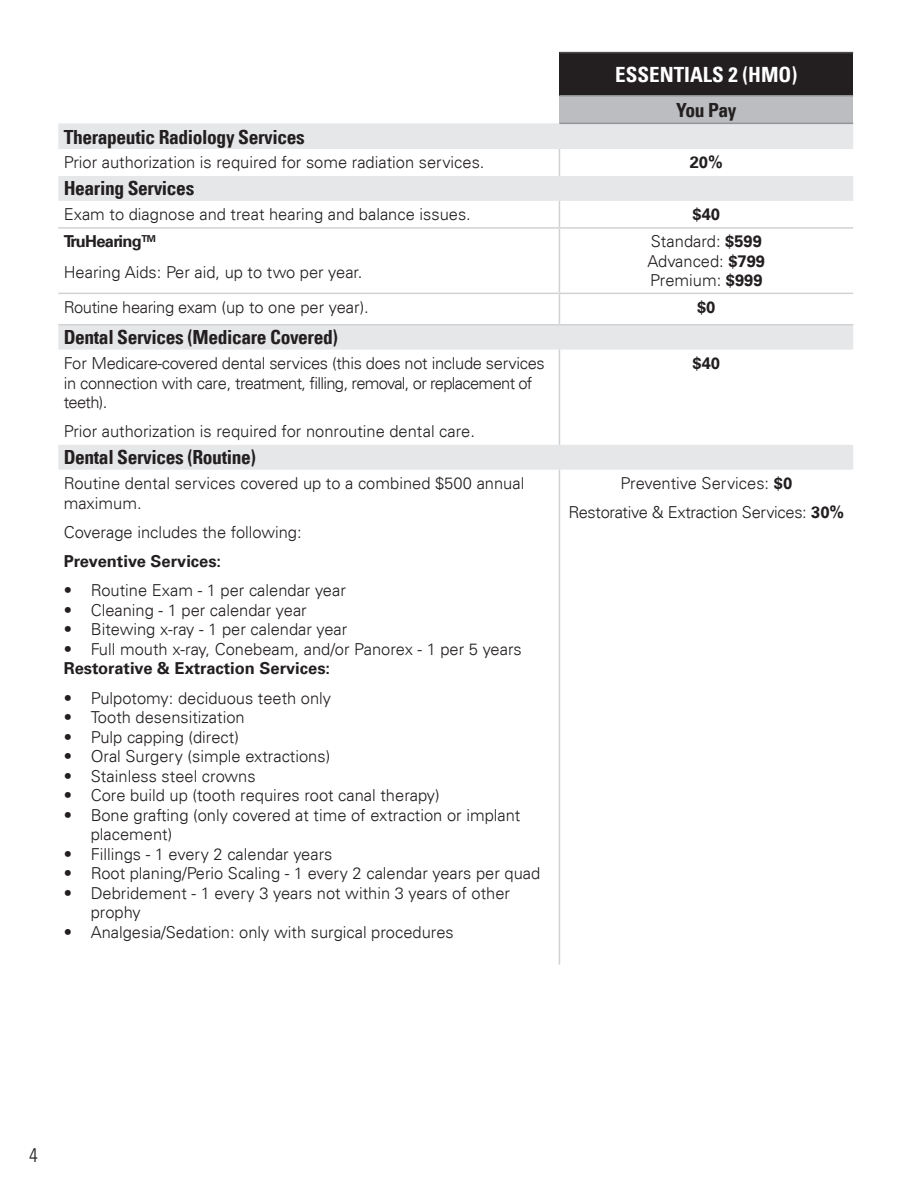
<style>
.page{position:relative;width:918px;height:1188px;background:#fff}
.page>*{position:absolute;margin:0;border:0;box-sizing:border-box;transform-origin:0 0}
.Plan_Name_Cell_Text{font:700 condensed 21px "Univers LT";color:#fff}
.Light_Gray_You_Pay_C{font:700 condensed 19.5px "Univers LT";letter-spacing:-.02em;color:#231f20}
.You_Pay_Cell_Text{font:700 condensed 19.5px "Univers LT";letter-spacing:-.02em;color:#231f20}
.t1{font:300 condensed 19.5px "Univers LT";color:#231f20}
.Body_Copy{font:300 16.5px/19.5px "Univers LT";color:#231f20}
.Body_Copy-2{font:300 16.5px/19.5px "Univers LT";letter-spacing:-.02em;color:#231f20}
.Table_Body___Bullete{font:300 16.5px "Univers LT";color:#231f20}
.Body_Copy-3{font:700 16.5px "Univers LT";color:#231f20}
.Body_Copy-4{font:700 16.5px "Univers LT";letter-spacing:-.04em;color:#231f20}
.s1{font-weight:700}
</style>
<div class="page">
<div style="left:559px;top:53px;width:294px;height:43px;background:#231f20"></div>
<div style="left:559px;top:96px;width:294px;height:27px;background:#bcbdc0"></div>
<svg style="left:58px;top:123px;width:795px;height:347px"></svg>
<svg style="left:559px;top:149px;width:1px;height:27px"></svg>
<hr style="left:559px;top:294px;width:1px;height:30px;background:#d1d2d4">
<hr style="left:559px;top:350px;width:1px;height:95px;background:#d1d2d4">
<hr style="left:559px;top:470px;width:1px;height:495px;background:#d1d2d4">
<hr style="left:58px;top:227px;width:501px;height:2px;background:#d1d2d4">
<hr style="left:58px;top:324px;width:501px;height:1px;background:#d1d2d4">
<hr style="left:559px;top:324px;width:294px;height:1px;background:#d1d2d4">
<hr style="left:559px;top:52px;width:294px;height:1px;background:#4b4c4d">
<hr style="left:559px;top:95px;width:294px;height:2px;background:#939598">
<hr style="left:559px;top:123px;width:294px;height:1px;background:#939598">
<hr style="left:58px;top:293px;width:501px;height:1px;background:#d1d2d4">
<hr style="left:559px;top:227px;width:294px;height:2px;background:#d1d2d4">
<hr style="left:559px;top:293px;width:294px;height:1px;background:#d1d2d4">
<svg style="left:559px;top:201px;width:1px;height:57px"></svg>
<hr style="left:559px;top:258px;width:1px;height:35px;background:#d1d2d4">
<p class="Plan_Name_Cell_Text" style="left:615px;top:61px;width:184px">ESSENTIALS 2 (HMO)</p>
<p class="You_Pay_Cell_Text" style="left:676px;top:98px;width:62px">You Pay</p>
<p class="Light_Gray_You_Pay_C" style="left:64px;top:125px;width:243px">Therapeutic Radiology Services</p>
<p class="Body_Copy" style="left:64px;top:153px;width:422px">Prior authorization is required for some radiation services.</p>
<p class="Body_Copy-3" style="left:690px;top:153px;width:35px">20%</p>
<p class="Light_Gray_You_Pay_C" style="left:64px;top:177px;width:132px">Hearing Services</p>
<p class="Body_Copy" style="left:64px;top:205px;width:409px">Exam to diagnose and treat hearing and balance issues.</p>
<p class="Body_Copy-3" style="left:693px;top:205px;width:29px">$40</p>
<p class="Body_Copy-4" style="left:64px;top:232px;width:94px">TruHearing<sup>TM</sup></p>
<p class="Table_Body___Bullete" style="left:651px;top:232px;width:113px">Standard: <span class="s1">$599</span></p>
<p class="Table_Body___Bullete" style="left:647px;top:251px;width:119px">Advanced: <span class="s1">$799</span></p>
<p class="Table_Body___Bullete" style="left:650px;top:270px;width:114px">Premium: <span class="s1">$999</span></p>
<p class="Table_Body___Bullete" style="left:64px;top:262px;width:300px">Hearing Aids: Per aid, up to two per year.</p>
<p class="Body_Copy-2" style="left:64px;top:297px;width:307px">Routine hearing exam (up to one per year).</p>
<p class="Body_Copy-3" style="left:697px;top:297px;width:20px">$0</p>
<p class="Light_Gray_You_Pay_C" style="left:64px;top:325px;width:276px">Dental Services (Medicare Covered)</p>
<p class="Body_Copy-2" style="left:64px;top:353px;width:483px">For Medicare-covered dental services (this does not include services in connection with care, treatment, filling, removal, or replacement of teeth).</p>
<p class="Body_Copy" style="left:64px;top:422px;width:413px">Prior authorization is required for nonroutine dental care.</p>
<p class="Body_Copy-3" style="left:693px;top:354px;width:29px">$40</p>
<p class="Light_Gray_You_Pay_C" style="left:64px;top:445px;width:194px">Dental Services (Routine)</p>
<p class="Body_Copy" style="left:64px;top:474px;width:462px">Routine dental services covered up to a combined $500 annual maximum.</p>
<p class="Body_Copy" style="left:64px;top:522px;width:240px">Coverage includes the following:</p>
<p class="Body_Copy-3" style="left:64px;top:552px;width:159px">Preventive Services:</p>
<p class="Body_Copy" style="left:64px;top:581px;width:284px">• Routine Exam - 1 per calendar year</p>
<p class="Body_Copy" style="left:64px;top:600px;width:245px">• Cleaning - 1 per calendar year</p>
<p class="Body_Copy" style="left:64px;top:620px;width:285px">• Bitewing x-ray - 1 per calendar year</p>
<p class="Body_Copy" style="left:64px;top:639px;width:460px">• Full mouth x-ray, Conebeam, and/or Panorex - 1 per 5 years</p>
<p class="Body_Copy-3" style="left:64px;top:659px;width:268px">Restorative &amp; Extraction Services:</p>
<p class="Body_Copy" style="left:64px;top:688px;width:269px">• Pulpotomy: deciduous teeth only</p>
<p class="Body_Copy" style="left:64px;top:707px;width:182px">• Tooth desensitization</p>
<p class="Body_Copy" style="left:64px;top:727px;width:177px">• Pulp capping (direct)</p>
<p class="Body_Copy" style="left:64px;top:746px;width:268px">• Oral Surgery (simple extractions)</p>
<p class="Body_Copy" style="left:64px;top:766px;width:194px">• Stainless steel crowns</p>
<p class="Body_Copy" style="left:64px;top:785px;width:378px">• Core build up (tooth requires root canal therapy)</p>
<p class="Body_Copy" style="left:91px;top:805px;width:431px;text-indent:-27px">• Bone grafting (only covered at time of extraction or implant placement)</p>
<p class="Body_Copy" style="left:64px;top:844px;width:270px">• Fillings - 1 every 2 calendar years</p>
<p class="Body_Copy" style="left:64px;top:863px;width:478px">• Root planing/Perio Scaling - 1 every 2 calendar years per quad</p>
<p class="Body_Copy" style="left:91px;top:883px;width:421px;text-indent:-27px">• Debridement - 1 every 3 years not within 3 years of other prophy</p>
<p class="Body_Copy" style="left:64px;top:922px;width:392px">• Analgesia/Sedation: only with surgical procedures</p>
<p class="Body_Copy" style="left:620px;top:474px;width:173px">Preventive Services: <span class="s1">$0</span></p>
<p class="Body_Copy-2" style="left:568px;top:503px;width:277px">Restorative &amp; Extraction Services: <span class="s1">30%</span></p>
<p class="t1" style="left:29px;top:1143px;width:10px">4</p>
</div>
